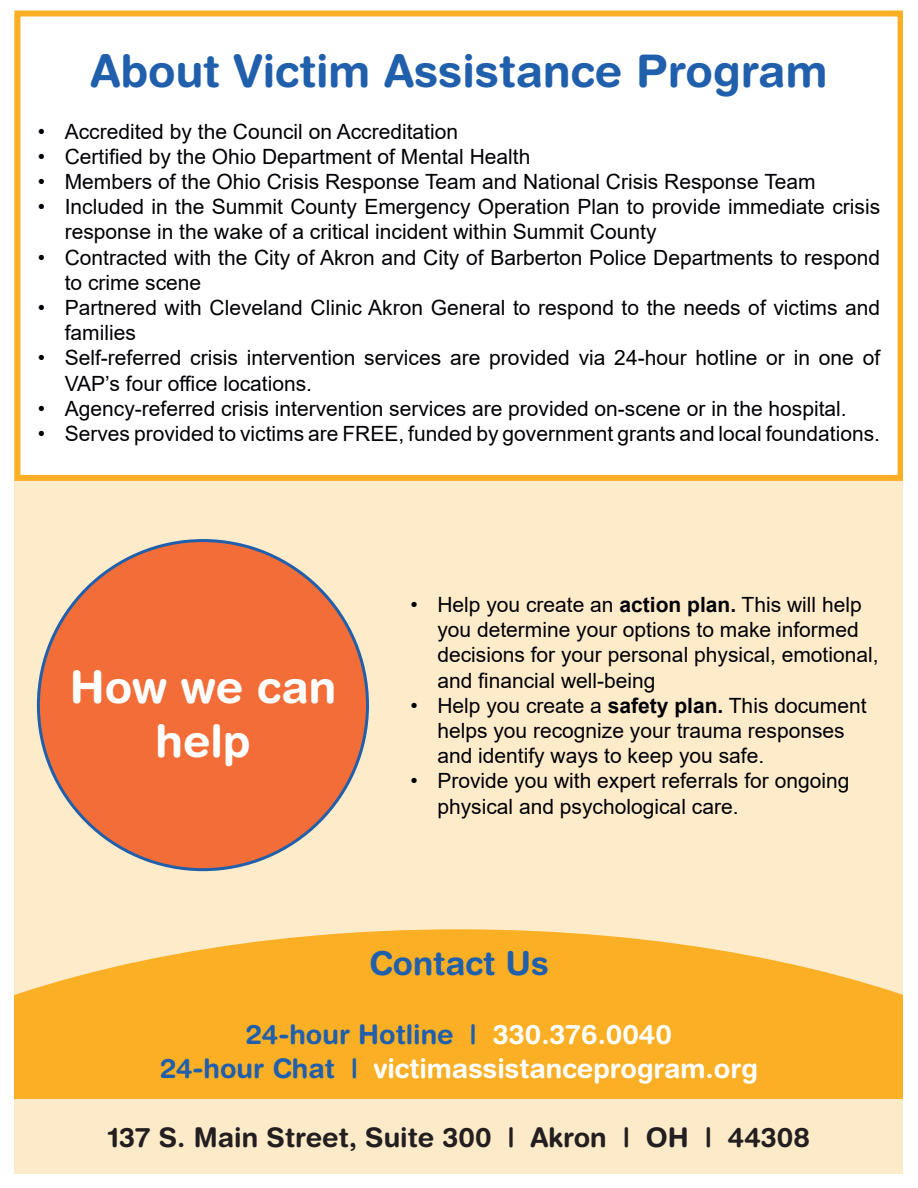
<style>
.page{position:relative;width:918px;height:1188px;background:#fff}
.page>*{position:absolute;margin:0;border:0;box-sizing:border-box;transform-origin:0 0}
.t1{font:700 45px "Helvetica Rounded";color:#205fab}
.t2{font:700 45px/54px "Helvetica Rounded";color:#fff;text-align:center}
.t3{font:700 33px "Helvetica Rounded";color:#205fab}
.t4{font:700 27px "Helvetica Rounded";color:#fff}
.t5{font:700 27px "Helvetica Rounded";color:#231f20}
.t6{font:700 27px "Helvetica Rounded";color:#205fab}
.t7{font:21px/25.2px "Arial";color:#000006}
.s1{font-weight:700}
.s2{color:#fff}
.s3{color:#205fab}
</style>
<div class="page">
<div style="left:14px;top:14px;width:890px;height:1160px;background:#feebc9"></div>
<div style="left:14px;top:10px;width:890px;height:471px;background:#fff;border:6px solid #fbaf25"></div>
<svg style="left:14px;top:929px;width:890px;height:170px;background:#fbb639"></svg>
<div style="left:38px;top:541px;width:330px;height:329px;background:#f26d37;border-radius:50%"></div>
<p class="t1" style="left:91px;top:43px;width:738px">About Victim Assistance Program</p>
<p class="t7" style="left:38px;top:118px;width:422px">• Accredited by the Council on Accreditation</p>
<p class="t7" style="left:38px;top:144px;width:494px">• Certified by the Ohio Department of Mental Health</p>
<p class="t7" style="left:38px;top:169px;width:779px">• Members of the Ohio Crisis Response Team and National Crisis Response Team</p>
<p class="t7" style="left:65px;top:194px;width:817px;text-indent:-27px">• Included in the Summit County Emergency Operation Plan to provide immediate crisis response in the wake of a critical incident within Summit County</p>
<p class="t7" style="left:65px;top:244px;width:817px;text-indent:-27px">• Contracted with the City of Akron and City of Barberton Police Departments to respond to crime scene</p>
<p class="t7" style="left:65px;top:295px;width:817px;text-indent:-27px">• Partnered with Cleveland Clinic Akron General to respond to the needs of victims and families</p>
<p class="t7" style="left:65px;top:345px;width:817px;text-indent:-27px">• Self-referred crisis intervention services are provided via 24-hour hotline or in one of<br>VAP’s four office locations.</p>
<p class="t7" style="left:38px;top:396px;width:810px">• Agency-referred crisis intervention services are provided on-scene or in the hospital.</p>
<p class="t7" style="left:38px;top:421px;width:844px">• Serves provided to victims are FREE, funded by government grants and local foundations.</p>
<p class="t2" style="left:70px;top:659px;width:268px">How we can help</p>
<p class="t7" style="left:437px;top:592px;width:443px;text-indent:-27px">• Help you create an <span class="s1">action plan.</span> This will help you determine your options to make informed decisions for your personal physical, emotional, and financial well-being</p>
<p class="t7" style="left:437px;top:693px;width:431px;text-indent:-27px">• Help you create a <span class="s1">safety plan.</span> This document helps you recognize your trauma responses and identify ways to keep you safe.</p>
<p class="t7" style="left:437px;top:768px;width:413px;text-indent:-27px">• Provide you with expert referrals for ongoing physical and psychological care.</p>
<p class="t3" style="left:369px;top:943px;width:181px">Contact Us</p>
<p class="t6" style="left:246px;top:1018px;width:428px">24-hour Hotline | <span class="s2">330.376.0040</span></p>
<p class="t4" style="left:160px;top:1052px;width:599px"><span class="s3">24-hour Chat |</span> victimassistanceprogram.org</p>
<p class="t5" style="left:108px;top:1121px;width:703px">137 S. Main Street, Suite 300 | Akron | OH | 44308</p>
</div>
